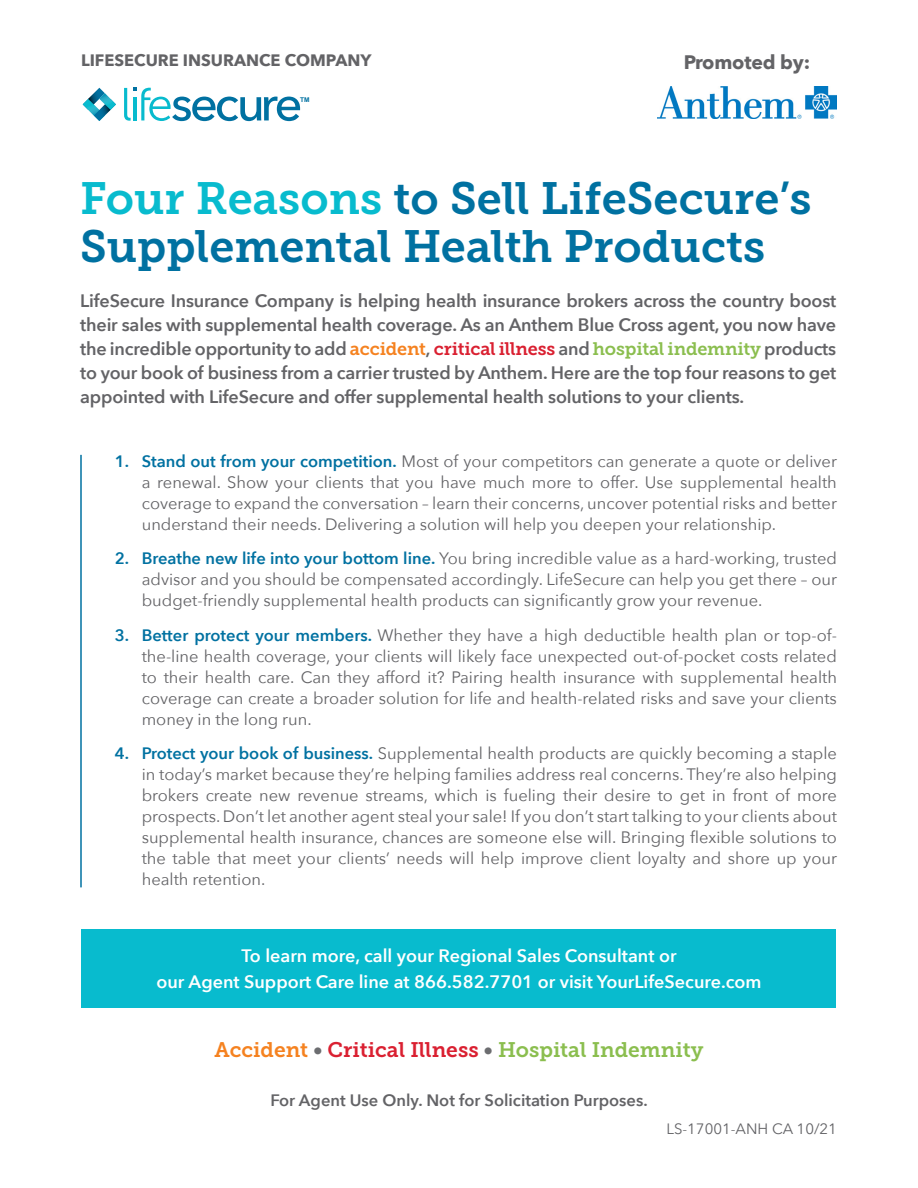
<style>
.page{position:relative;width:918px;height:1188px;background:#fff}
.page>*{position:absolute;margin:0;border:0;box-sizing:border-box;transform-origin:0 0}
.Body{font:45px "Museo Slab 700";color:#0071a1}
.Skinny_Body{font:21px "Museo Slab 700";color:#8bbe4f}
.Body-2{font:700 19.5px "Avenir Next";letter-spacing:-.01em;color:#636366}
.Body-3{font:600 18px/24px "Avenir Next";letter-spacing:-.01em;color:#636366;text-align:justify}
.t1{font:600 18px "Avenir Next";color:#fff}
.Body-4{font:16.5px/21px "Avenir Next";color:#636366;text-align:justify}
.t2{font:600 16.5px "Avenir Next";color:#636366}
.t3{font:700 16.5px "Avenir Next";color:#636366}
.t4{font:15px "Avenir Next";color:#636366}
.t5{font:700 6.6px "Arial";color:#0071a1}
.s1{color:#08bbce}
.s2{font-family:"Museo Slab 700";font-weight:400;color:#f58220}
.s3{font-family:"Museo Slab 700";font-weight:400}
.s4{font-family:"Museo Slab 700";font-weight:400;color:#da2031}
.s5{font-family:"Museo Slab 700";font-weight:400;color:#8bbe4f}
.s6{font-weight:600;color:#0071a1}
.s7{color:#f58220}
.s8{color:#6c6d70}
.s9{color:#da2031}
</style>
<div class="page">
<div style="left:81px;top:930px;width:755px;height:78px;background:#08bbce"></div>
<hr style="left:80px;top:455px;width:2px;height:432px;background:#0071a1">
<svg style="left:83px;top:88px;width:33px;height:33px"></svg>
<svg style="left:124px;top:88px;width:176px;height:33px"></svg>
<img style="left:658px;top:86px;width:178px;height:32px">
<p class="t3" style="left:81px;top:46px;width:292px">LIFESECURE INSURANCE COMPANY</p>
<p class="Body-2" style="left:684px;top:45px;width:128px">Promoted by:</p>
<p class="t5" style="left:300px;top:95px;width:11px">TM</p>
<p class="Body" style="left:80px;top:173px;width:733px"><span class="s1">Four Reasons</span> to Sell LifeSecure’s</p>
<p class="Body" style="left:80px;top:221px;width:687px">Supplemental Health Products</p>
<p class="Body-3" style="left:80px;top:288px;width:758px">LifeSecure Insurance Company is helping health insurance brokers across the country boost their sales with supplemental health coverage. As an Anthem Blue Cross agent, you now have the incredible opportunity to add <span class="s2">accident</span><span class="s3">,</span> <span class="s4">critical illness</span> and <span class="s5">hospital indemnity</span> products to your book of business from a carrier trusted by Anthem. Here are the top four reasons to get appointed with LifeSecure and offer supplemental health solutions to your clients.</p>
<p class="Body-4" style="left:142px;top:450px;width:697px;text-indent:-27px"><span class="s6">1. Stand out from your competition.</span> Most of your competitors can generate a quote or deliver a renewal. Show your clients that you have much more to offer. Use supplemental health coverage to expand the conversation – learn their concerns, uncover potential risks and better understand their needs. Delivering a solution will help you deepen your relationship.</p>
<p class="Body-4" style="left:142px;top:547px;width:697px;text-indent:-27px"><span class="s6">2. Breathe new life into your bottom line.</span> You bring incredible value as a hard-working, trusted advisor and you should be compensated accordingly. LifeSecure can help you get there – our budget-friendly supplemental health products can significantly grow your revenue.</p>
<p class="Body-4" style="left:142px;top:624px;width:697px;text-indent:-27px"><span class="s6">3. Better protect your members.</span> Whether they have a high deductible health plan or top-of&shy;the-line health coverage, your clients will likely face unexpected out-of-pocket costs related to their health care. Can they afford it? Pairing health insurance with supplemental health coverage can create a broader solution for life and health-related risks and save your clients money in the long run.</p>
<p class="Body-4" style="left:142px;top:742px;width:697px;text-indent:-27px"><span class="s6">4. Protect your book of business.</span> Supplemental health products are quickly becoming a staple in today’s market because they’re helping families address real concerns. They’re also helping brokers create new revenue streams, which is fueling their desire to get in front of more prospects. Don’t let another agent steal your sale! If you don’t start talking to your clients about supplemental health insurance, chances are someone else will. Bringing flexible solutions to the table that meet your clients’ needs will help improve client loyalty and shore up your health retention.</p>
<p class="t1" style="left:241px;top:940px;width:437px">To learn more, call your Regional Sales Consultant or</p>
<p class="t1" style="left:156px;top:966px;width:607px">our Agent Support Care line at 866.582.7701 or visit YourLifeSecure.com</p>
<p class="Skinny_Body" style="left:215px;top:1038px;width:490px"><span class="s7">Accident</span> <span class="s8">•</span> <span class="s9">Critical Illness</span> <span class="s8">•</span> Hospital Indemnity</p>
<p class="t2" style="left:270px;top:1086px;width:379px">For Agent Use Only. Not for Solicitation Purposes.</p>
<p class="t4" style="left:666px;top:1116px;width:172px">LS-17001-ANH CA 10/21</p>
</div>
